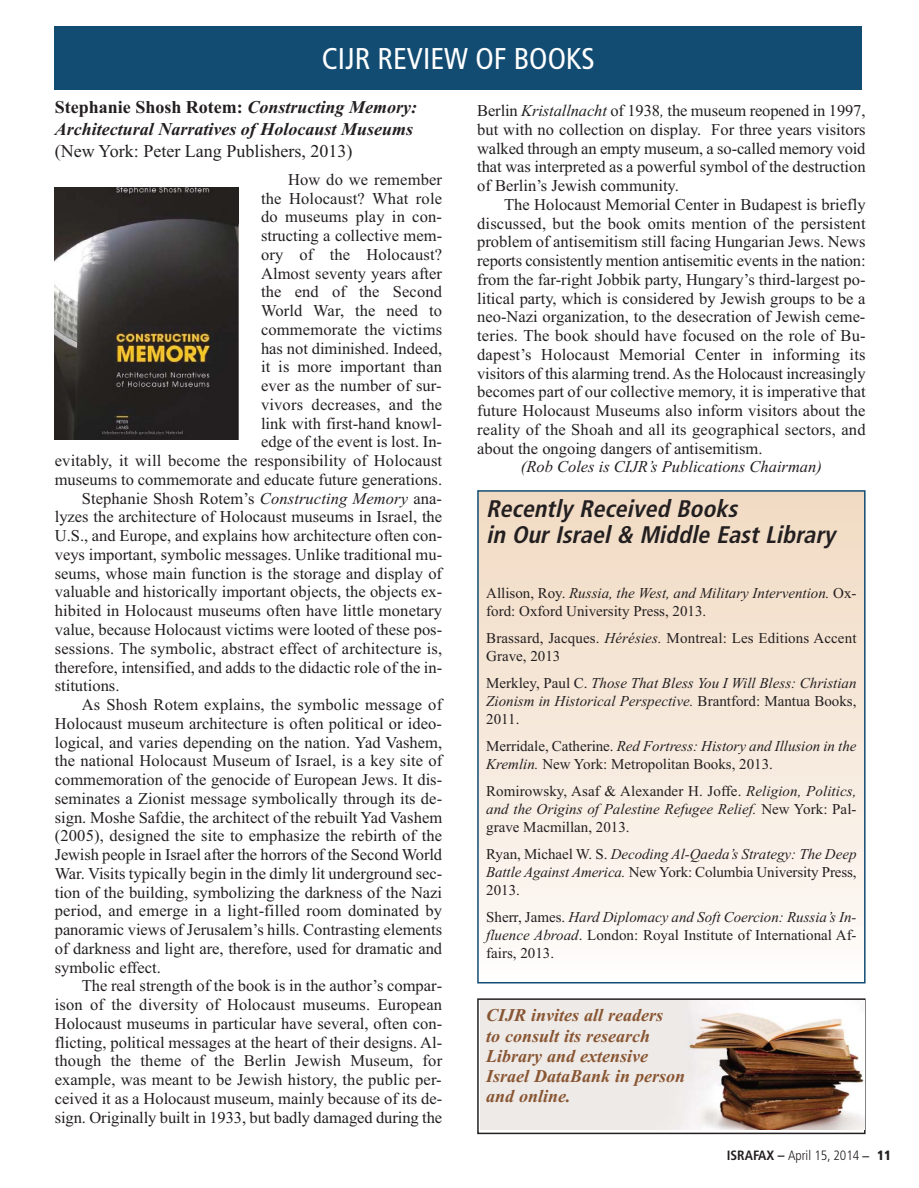
<style>
.page{position:relative;width:919px;height:1188px;background:#fff}
.page>*{position:absolute;margin:0;border:0;box-sizing:border-box;transform-origin:0 0}
.t1{font:condensed 30px "Frutiger LT Std";color:#fff}
.t2{font:italic 700 condensed 24px/26px "Frutiger LT Std";color:#231f20}
.t3{font:italic 700 18px/20.2px "Times New Roman";color:#885532}
.t4{font:italic 700 18px/21.6px "Times New Roman";color:#231f20}
.t5{font:18px "Times New Roman";color:#231f20}
.t6{font:16.5px/18.8px "Times New Roman";color:#231f20;text-align:justify}
.t7{font:italic 16.5px "Times New Roman";color:#231f20}
.t8{font:15px/18px "Times New Roman";color:#231f20}
.t9{font:italic 15px/18px "Times New Roman";color:#231f20;text-align:justify}
.t10{font:300 condensed 13.5px "Frutiger LT Std";color:#231f20}
.s1{font-style:normal}
.s2{font-style:italic}
.s3{font-weight:700}
.s4{font-family:"Stone Sans";font-weight:600;font-stretch:normal}
.s5{font-weight:900}
</style>
<div class="page">
<div style="left:55px;top:27px;width:806px;height:63px;background:#124c73"></div>
<div style="left:477px;top:490px;width:388px;height:493px;border:2px solid #124c73"></div>
<img style="left:55px;top:188px;width:184px;height:251px">
<div style="left:477px;top:998px;width:388px;height:136px;border:2px solid #231f20"></div>
<img style="left:480px;top:1000px;width:383px;height:129px">
<h1 class="t1" style="left:322px;top:41px;width:274px">CIJR REVIEW OF BOOKS</h1>
<p class="t4" style="left:55px;top:98px;width:364px"><span class="s1">Stephanie Shosh Rotem:</span> Constructing Memory:<br>Architectural Narratives of Holocaust Museums</p>
<p class="t5" style="left:55px;top:144px;width:299px">(New York: Peter Lang Publishers, 2013)</p>
<p class="t6" style="left:288px;top:171px;width:155px">How do we remember</p>
<p class="t6" style="left:261px;top:190px;width:182px">the Holocaust? What role</p>
<p class="t6" style="left:261px;top:209px;width:182px">do museums play in con-</p>
<p class="t6" style="left:261px;top:228px;width:182px">structing a collective mem-</p>
<p class="t6" style="left:261px;top:246px;width:182px">ory of the Holocaust?</p>
<p class="t6" style="left:261px;top:265px;width:182px">Almost seventy years after</p>
<p class="t6" style="left:261px;top:284px;width:182px">the end of the Second</p>
<p class="t6" style="left:261px;top:303px;width:182px">World War, the need to</p>
<p class="t6" style="left:261px;top:321px;width:182px">commemorate the victims</p>
<p class="t6" style="left:261px;top:340px;width:182px">has not diminished. Indeed,</p>
<p class="t6" style="left:261px;top:359px;width:182px">it is more important than</p>
<p class="t6" style="left:261px;top:378px;width:182px">ever as the number of sur-</p>
<p class="t6" style="left:261px;top:396px;width:182px">vivors decreases, and the</p>
<p class="t6" style="left:261px;top:415px;width:182px">link with first-hand knowl-</p>
<p class="t6" style="left:261px;top:434px;width:182px">edge of the event is lost. In-</p>
<p class="t6" style="left:55px;top:453px;width:389px">evitably, it will become the responsibility of Holocaust</p>
<p class="t6" style="left:55px;top:471px;width:389px">museums to commemorate and educate future generations.</p>
<p class="t6" style="left:82px;top:490px;width:362px">Stephanie Shosh Rotem’s <span class="s2">Constructing Memory</span> ana-</p>
<p class="t6" style="left:55px;top:509px;width:389px">lyzes the architecture of Holocaust museums in Israel, the</p>
<p class="t6" style="left:55px;top:528px;width:389px">U.S., and Europe, and explains how architecture often con-</p>
<p class="t6" style="left:55px;top:546px;width:389px">veys important, symbolic messages. Unlike traditional mu-</p>
<p class="t6" style="left:55px;top:565px;width:388px">seums, whose main function is the storage and display of</p>
<p class="t6" style="left:55px;top:584px;width:389px">valuable and historically important objects, the objects ex-</p>
<p class="t6" style="left:55px;top:603px;width:389px">hibited in Holocaust museums often have little monetary</p>
<p class="t6" style="left:55px;top:621px;width:389px">value, because Holocaust victims were looted of these pos-</p>
<p class="t6" style="left:55px;top:640px;width:389px">sessions. The symbolic, abstract effect of architecture is,</p>
<p class="t6" style="left:55px;top:659px;width:389px">therefore, intensified, and adds to the didactic role of the in-</p>
<p class="t6" style="left:55px;top:678px;width:66px">stitutions.</p>
<p class="t6" style="left:82px;top:696px;width:362px">As Shosh Rotem explains, the symbolic message of</p>
<p class="t6" style="left:55px;top:715px;width:389px">Holocaust museum architecture is often political or ideo-</p>
<p class="t6" style="left:55px;top:734px;width:389px">logical, and varies depending on the nation. Yad Vashem,</p>
<p class="t6" style="left:55px;top:753px;width:389px">the national Holocaust Museum of Israel, is a key site of</p>
<p class="t6" style="left:55px;top:771px;width:389px">commemoration of the genocide of European Jews. It dis-</p>
<p class="t6" style="left:55px;top:790px;width:389px">seminates a Zionist message symbolically through its de-</p>
<p class="t6" style="left:55px;top:809px;width:389px">sign. Moshe Safdie, the architect of the rebuilt Yad Vashem</p>
<p class="t6" style="left:55px;top:828px;width:389px">(2005), designed the site to emphasize the rebirth of the</p>
<p class="t6" style="left:55px;top:846px;width:389px">Jewish people in Israel after the horrors of the Second World</p>
<p class="t6" style="left:55px;top:865px;width:389px">War. Visits typically begin in the dimly lit underground sec-</p>
<p class="t6" style="left:55px;top:884px;width:389px">tion of the building, symbolizing the darkness of the Nazi</p>
<p class="t6" style="left:55px;top:903px;width:389px">period, and emerge in a light-filled room dominated by</p>
<p class="t6" style="left:55px;top:921px;width:389px">panoramic views of Jerusalem’s hills. Contrasting elements</p>
<p class="t6" style="left:55px;top:940px;width:389px">of darkness and light are, therefore, used for dramatic and</p>
<p class="t6" style="left:55px;top:959px;width:108px">symbolic effect.</p>
<p class="t6" style="left:82px;top:978px;width:362px">The real strength of the book is in the author’s compar-</p>
<p class="t6" style="left:55px;top:996px;width:389px">ison of the diversity of Holocaust museums. European</p>
<p class="t6" style="left:55px;top:1015px;width:389px">Holocaust museums in particular have several, often con-</p>
<p class="t6" style="left:55px;top:1034px;width:389px">flicting, political messages at the heart of their designs. Al-</p>
<p class="t6" style="left:55px;top:1053px;width:389px">though the theme of the Berlin Jewish Museum, for</p>
<p class="t6" style="left:55px;top:1071px;width:388px">example, was meant to be Jewish history, the public per-</p>
<p class="t6" style="left:55px;top:1090px;width:389px">ceived it as a Holocaust museum, mainly because of its de-</p>
<p class="t6" style="left:55px;top:1109px;width:389px">sign. Originally built in 1933, but badly damaged during the</p>
<p class="t6" style="left:477px;top:103px;width:390px">Berlin <span class="s2">Kristallnacht</span> of 1938<span class="s2">,</span> the museum reopened in 1997, but with no collection on display. For three years visitors walked through an empty museum, a so-called memory void that was interpreted as a powerful symbol of the destruction of Berlin’s Jewish community.</p>
<p class="t6" style="left:477px;top:196px;width:390px;text-indent:27px">The Holocaust Memorial Center in Budapest is briefly discussed, but the book omits mention of the persistent problem of antisemitism still facing Hungarian Jews. News reports consistently mention antisemitic events in the nation: from the far-right Jobbik party, Hungary’s third-largest po&shy;litical party, which is considered by Jewish groups to be a neo-Nazi organization, to the desecration of Jewish ceme&shy;teries. The book should have focused on the role of Bu&shy;dapest’s Holocaust Memorial Center in informing its visitors of this alarming trend. As the Holocaust increasingly becomes part of our collective memory, it is imperative that future Holocaust Museums also inform visitors about the reality of the Shoah and all its geographical sectors, and about the ongoing dangers of antisemitism.</p>
<p class="t7" style="left:520px;top:461px;width:302px">(Rob Coles is CIJR’s Publications Chairman)</p>
<h2 class="t2" style="left:486px;top:498px;width:350px">Recently Received Books<br>in Our Israel &amp; Middle East Library</h2>
<p class="t8" style="left:486px;top:585px;width:371px">Allison, Roy. <span class="s2">Russia, the West, and Military Intervention.</span> Ox&shy;ford: Oxford University Press, 2013.</p>
<p class="t8" style="left:486px;top:630px;width:371px">Brassard, Jacques. <span class="s2">Hérésies.</span> Montreal: Les Editions Accent<br>Grave, 2013</p>
<p class="t9" style="left:486px;top:675px;width:371px"><span class="s1">Merkley, Paul C.</span> Those That Bless You I Will Bless: Christian Zionism in Historical Perspective. <span class="s1">Brantford: Mantua Books, 2011.</span></p>
<p class="t8" style="left:486px;top:738px;width:371px">Merridale, Catherine. <span class="s2">Red Fortress: History and Illusion in the<br>Kremlin.</span> New York: Metropolitan Books, 2013.</p>
<p class="t8" style="left:486px;top:783px;width:371px;text-align:justify">Romirowsky, Asaf &amp; Alexander H. Joffe. <span class="s2">Religion, Politics, and the Origins of Palestine Refugee Relief.</span> New York: Pal&shy;grave Macmillan, 2013.</p>
<p class="t9" style="left:486px;top:846px;width:371px"><span class="s1">Ryan, Michael W. S.</span> Decoding Al-Qaeda’s Strategy: The Deep Battle Against America. <span class="s1">New York: Columbia University Press, 2013.</span></p>
<p class="t8" style="left:486px;top:909px;width:371px;text-align:justify">Sherr, James. <span class="s2">Hard Diplomacy and Soft Coercion: Russia’s In&shy;fluence Abroad</span>. London: Royal Institute of International Af&shy;fairs, 2013.</p>
<p class="t3" style="left:486px;top:1007px;width:200px">CIJR invites all readers<br>to consult its research<br>Library and extensive<br>Israel DataBank in person and online.</p>
<p class="t10" style="left:726px;top:1147px;width:166px"><span class="s3">ISRAFAX –</span> April 15, 2014 <span class="s4">–</span> <span class="s5">11</span></p>
</div>
